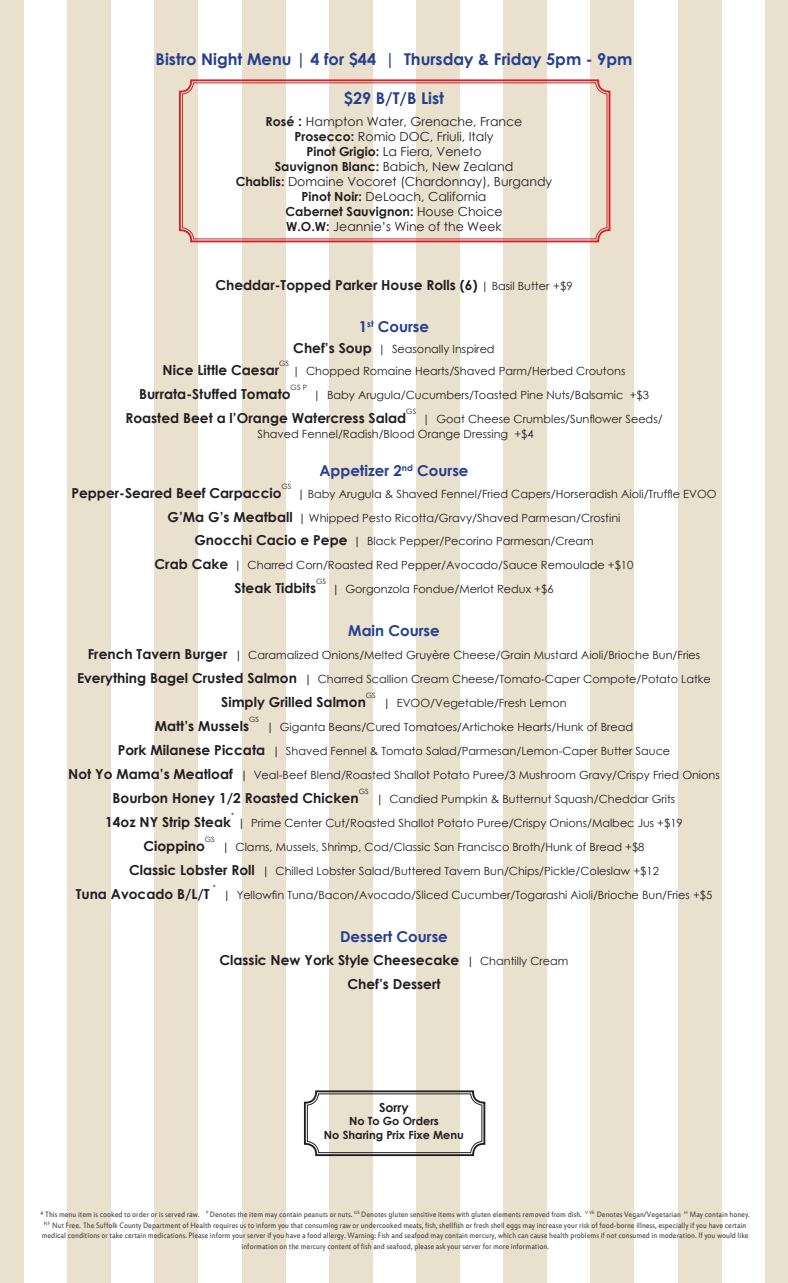
<style>
.page{position:relative;width:788px;height:1283px;background:#fff}
.page>*{position:absolute;margin:0;border:0;box-sizing:border-box;transform-origin:0 0}
.t1{font:700 16.25px "Century Gothic";color:#253f8e}
.t2{font:700 15px "Century Gothic";color:#253f8e}
.t3{font:700 13.75px/24px "Century Gothic";color:#231f20;text-align:center}
.t4{font:12.5px/15px "Century Gothic";color:#231f20;text-align:center}
.t5{font:700 12.5px "Century Gothic";color:#231f20}
.t6{font:11.25px/24px "Century Gothic";color:#231f20}
.t7{font:700 11.25px/13.5px "Century Gothic";color:#231f20;text-align:center}
.t8{font:8.75px/10.5px "Estrangelo Edessa";color:#4b4c4d;text-align:center;scale:.88 1}
.t9{font:7.25px "Century Gothic";color:#231f20}
.s1{font-weight:700}
.s2{font-weight:700;font-size:13.75px}
.s3{font-weight:400;font-size:11.25px}
.s4{font-size:11.25px}
</style>
<div class="page">
<div style="left:0;top:0;width:24px;height:1282px;background:#e9e0ce"></div>
<div style="left:67px;top:0;width:44px;height:1282px;background:#e9e0ce"></div>
<div style="left:155px;top:0;width:43px;height:1282px;background:#e9e0ce"></div>
<div style="left:242px;top:0;width:43px;height:1282px;background:#e9e0ce"></div>
<div style="left:329px;top:0;width:43px;height:1282px;background:#e9e0ce"></div>
<div style="left:416px;top:0;width:43px;height:1282px;background:#e9e0ce"></div>
<div style="left:503px;top:0;width:44px;height:1282px;background:#e9e0ce"></div>
<div style="left:590px;top:0;width:44px;height:1282px;background:#e9e0ce"></div>
<div style="left:677px;top:0;width:44px;height:1282px;background:#e9e0ce"></div>
<div style="left:764px;top:0;width:24px;height:1282px;background:#e9e0ce"></div>
<svg style="left:179px;top:78px;width:432px;height:165px"></svg>
<div style="left:182px;top:82px;width:425px;height:157px;border:1px solid #d1232a;border-radius:11px"></div>
<svg style="left:303px;top:1089px;width:183px;height:68px"></svg>
<div style="left:307px;top:1093px;width:175px;height:60px;border:1px solid #231f20;border-radius:11px"></div>
<h1 class="t1" style="left:156px;top:46px;width:478px">Bistro Night Menu | 4 for $44 | Thursday &amp; Friday 5pm - 9pm</h1>
<h1 class="t1" style="left:344px;top:85px;width:102px">$29 B/T/B List</h1>
<p class="t4" style="left:236px;top:114px;width:318px"><span class="s1">Rosé</span> <span class="s2">:</span> Hampton Water, Grenache, France <span class="s1">Prosecco:</span> Romio DOC, Friuli, Italy<br><span class="s1">Pinot Grigio:</span> La Fiera, Veneto<br><span class="s1">Sauvignon Blanc:</span> Babich, New Zealand<br><span class="s1">Chablis:</span> Domaine Vocoret (Chardonnay), Burgandy <span class="s1">Pinot Noir:</span> DeLoach, California<br><span class="s1">Cabernet Sauvignon:</span> House Choice<br><span class="s1">W.O.W:</span> Jeannie’s Wine of the Week</p>
<p class="t3" style="left:215px;top:272px;width:359px">Cheddar-Topped Parker House Rolls (6) <span class="s3">| Basil Butter +$9</span></p>
<h2 class="t2" style="left:359px;top:315px;width:72px">1<sup>st</sup> Course</h2>
<p class="t6" style="left:293px;top:336px;width:203px"><span class="s2">Chef’s Soup</span> | Seasonally Inspired</p>
<p class="t3" style="left:163px;top:357px;width:118px">Nice Little Caesar</p>
<p class="t9" style="left:279px;top:358px;width:11px">GS</p>
<p class="t6" style="left:292px;top:359px;width:334px">| Chopped Romaine Hearts/Shaved Parm/Herbed Croutons</p>
<p class="t9" style="left:290px;top:382px;width:18px">GS P</p>
<p class="t3" style="left:139px;top:381px;width:153px">Burrata-Stuffed Tomato</p>
<p class="t6" style="left:313px;top:383px;width:337px">| Baby Arugula/Cucumbers/Toasted Pine Nuts/Balsamic +$3</p>
<p class="t3" style="left:125px;top:405px;width:282px">Roasted Beet a l’Orange Watercress Salad</p>
<p class="t9" style="left:406px;top:406px;width:11px">GS</p>
<p class="t6" style="left:257px;top:411px;width:406px;line-height:15px;text-indent:165px">| Goat Cheese Crumbles/Sunflower Seeds/<br>Shaved Fennel/Radish/Blood Orange Dressing +$4</p>
<h2 class="t2" style="left:319px;top:459px;width:151px">Appetizer 2<sup>nd</sup> Course</h2>
<p class="t3" style="left:71px;top:480px;width:212px">Pepper-Seared Beef Carpaccio</p>
<p class="t9" style="left:281px;top:481px;width:11px">GS</p>
<p class="t6" style="left:167px;top:482px;width:550px;text-indent:130px"><span class="s1">|</span> Baby Arugula &amp; Shaved Fennel/Fried Capers/Horseradish Aioli/Truffle EVOO<br><span class="s2">G’Ma G’s Meatball</span> <span class="s1">|</span> Whipped Pesto Ricotta/Gravy/Shaved Parmesan/Crostini</p>
<p class="t6" style="left:154px;top:528px;width:480px;text-align:center"><span class="s2">Gnocchi Cacio e Pepe</span> <span class="s1">|</span> Black Pepper/Pecorino Parmesan/Cream<br><span class="s2">Crab Cake</span> <span class="s1">|</span> Charred Corn/Roasted Red Pepper/Avocado/Sauce Remoulade +$10</p>
<p class="t3" style="left:234px;top:575px;width:83px">Steak Tidbits</p>
<p class="t9" style="left:316px;top:576px;width:11px">GS</p>
<p class="t6" style="left:332px;top:576px;width:223px"><span class="s1">|</span> Gorgonzola Fondue/Merlot Redux +$6</p>
<h2 class="t2" style="left:348px;top:619px;width:93px">Main Course</h2>
<p class="t6" style="left:77px;top:642px;width:635px;text-align:center"><span class="s2">French Tavern Burger</span> <span class="s1">|</span> Caramalized Onions/Melted Gruyère Cheese/Grain Mustard Aioli/Brioche Bun/Fries<br><span class="s2">Everything Bagel Crusted Salmon</span> <span class="s1">|</span> Charred Scallion Cream Cheese/Tomato-Caper Compote/Potato Latke</p>
<p class="t3" style="left:221px;top:689px;width:146px">Simply Grilled Salmon</p>
<p class="t9" style="left:366px;top:690px;width:11px">GS</p>
<p class="t6" style="left:383px;top:690px;width:184px"><span class="s1">|</span> EVOO/Vegetable/Fresh Lemon</p>
<p class="t9" style="left:249px;top:714px;width:11px">GS</p>
<p class="t3" style="left:155px;top:713px;width:96px">Matt’s Mussels</p>
<p class="t6" style="left:267px;top:714px;width:368px"><span class="s1">|</span> Giganta Beans/Cured Tomatoes/Artichoke Hearts/Hunk of Bread</p>
<p class="t6" style="left:118px;top:738px;width:554px"><span class="s2">Pork Milanese Piccata</span> <span class="s1">|</span> Shaved Fennel &amp; Tomato Salad/Parmesan/Lemon-Caper Butter Sauce</p>
<p class="t6" style="left:68px;top:762px;width:653px"><span class="s2">Not Yo Mama’s Meatloaf</span> <span class="s1">|</span> Veal-Beef Blend/Roasted Shallot Potato Puree/3 Mushroom Gravy/Crispy Fried Onions</p>
<p class="t3" style="left:113px;top:785px;width:247px">Bourbon Honey 1/2 Roasted Chicken</p>
<p class="t9" style="left:358px;top:786px;width:11px">GS</p>
<p class="t6" style="left:376px;top:786px;width:300px"><span class="s1">|</span> Candied Pumpkin &amp; Butternut Squash/Cheddar Grits</p>
<p class="t9" style="left:231px;top:810px;width:5px">*</p>
<p class="t3" style="left:105px;top:809px;width:127px">14oz NY Strip Steak</p>
<p class="t6" style="left:238px;top:810px;width:446px"><span class="s1">|</span> Prime Center Cut/Roasted Shallot Potato Puree/Crispy Onions/Malbec Jus +$19</p>
<p class="t9" style="left:205px;top:834px;width:11px">GS</p>
<p class="t6" style="left:129px;top:834px;width:531px;text-indent:93px"><span class="s1">|</span> Clams, Mussels, Shrimp, Cod/Classic San Francisco Broth/Hunk of Bread +$8<br><span class="s2">Classic Lobster Roll</span> <span class="s1">|</span> Chilled Lobster Salad/Buttered Tavern Bun/Chips/Pickle/Coleslaw +$12</p>
<p class="t3" style="left:76px;top:881px;width:135px">Tuna Avocado B/L/T</p>
<p class="t3" style="left:143px;top:833px;width:63px">Cioppino</p>
<p class="t9" style="left:213px;top:882px;width:5px">*</p>
<p class="t6" style="left:223px;top:882px;width:490px"><span class="s1">|</span> Yellowfin Tuna/Bacon/Avocado/Sliced Cucumber/Togarashi Aioli/Brioche Bun/Fries +$5</p>
<h2 class="t2" style="left:340px;top:925px;width:109px">Dessert Course</h2>
<p class="t3" style="left:219px;top:947px;width:350px">Classic New York Style Cheesecake <span class="s4">|</span> <span class="s3">Chantilly Cream<br></span>Chef’s Dessert</p>
<p class="t5" style="left:379px;top:1097px;width:31px">Sorry</p>
<p class="t7" style="left:324px;top:1114px;width:141px">No To Go Orders<br>No Sharing Prix Fixe Menu</p>
<p class="t8" style="left:41px;top:1209px;width:807px">* This menu item is cooked to order or is served raw. <sup>P</sup> Denotes the item may contain peanuts or nuts. <sup>GS</sup> Denotes gluten sensitive items with gluten elements removed from dish. <sup>V</sup> <sup>VE</sup> Denotes Vegan/Vegetarian <sup>H</sup> May contain honey.<br><sup>NF</sup> Nut Free. The Suffolk County Department of Health requires us to inform you that consuming raw or undercooked meats, fish, shellfish or fresh shell eggs may increase your risk of food-borne illness, especially if you have certain medical conditions or take certain medications. Please inform your server if you have a food allergy. Warning: Fish and seafood may contain mercury, which can cause health problems if not consumed in moderation. If you would like information on the mercury content of fish and seafood, please ask your server for more information.</p>
</div>
